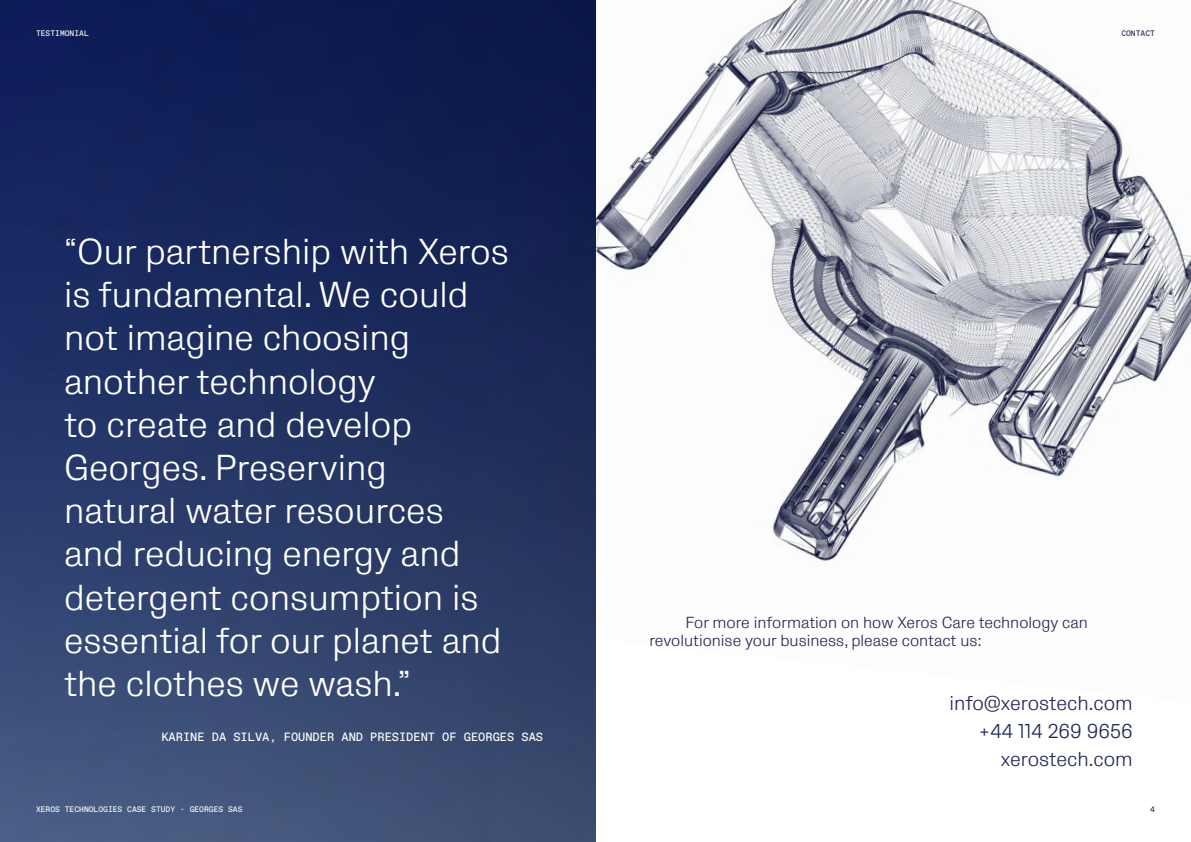
<style>
.page{position:relative;width:1191px;height:842px;background:#fff}
.page>*{position:absolute;margin:0;border:0;box-sizing:border-box;transform-origin:0 0}
.t1{font:300 36px/43.2px "Protokoll";color:#fff}
.t2{font:300 20px/28px "Protokoll";color:#242a57;text-align:right}
.t3{font:300 16px/18px "Protokoll";color:#242a57}
.t4{font:12px "ABC Favorit Mono";color:#fff}
.t5{font:8px "ABC Favorit Mono";color:#fff}
.t6{font:8px "ABC Favorit Mono";color:#242a57}
</style>
<div class="page">
<img style="left:595px;top:0;width:596px;height:702px">
<img style="left:0;top:0;width:595px;height:842px">
<p class="t5" style="left:36px;top:29px;width:54px">TESTIMONIAL</p>
<p class="t1" style="left:64px;top:228px;width:446px">“Our partnership with Xeros is fundamental. We could not imagine choosing another technology<br>to create and develop<br>Georges. Preserving<br>natural water resources and reducing energy and detergent consumption is essential for our planet and the clothes we wash.”</p>
<p class="t4" style="left:161px;top:730px;width:383px">KARINE DA SILVA, FOUNDER AND PRESIDENT OF GEORGES SAS</p>
<p class="t5" style="left:36px;top:805px;width:208px">XEROS TECHNOLOGIES CASE STUDY - GEORGES SAS</p>
<p class="t6" style="left:1121px;top:29px;width:35px">CONTACT</p>
<p class="t3" style="left:649px;top:613px;width:440px;text-indent:36px">For more information on how Xeros Care technology can revolutionise your business, please contact us:</p>
<p class="t2" style="left:949px;top:688px;width:185px">info@xerostech.com +44 114 269 9656 xerostech.com</p>
<p class="t6" style="left:1150px;top:805px;width:6px">4</p>
</div>
